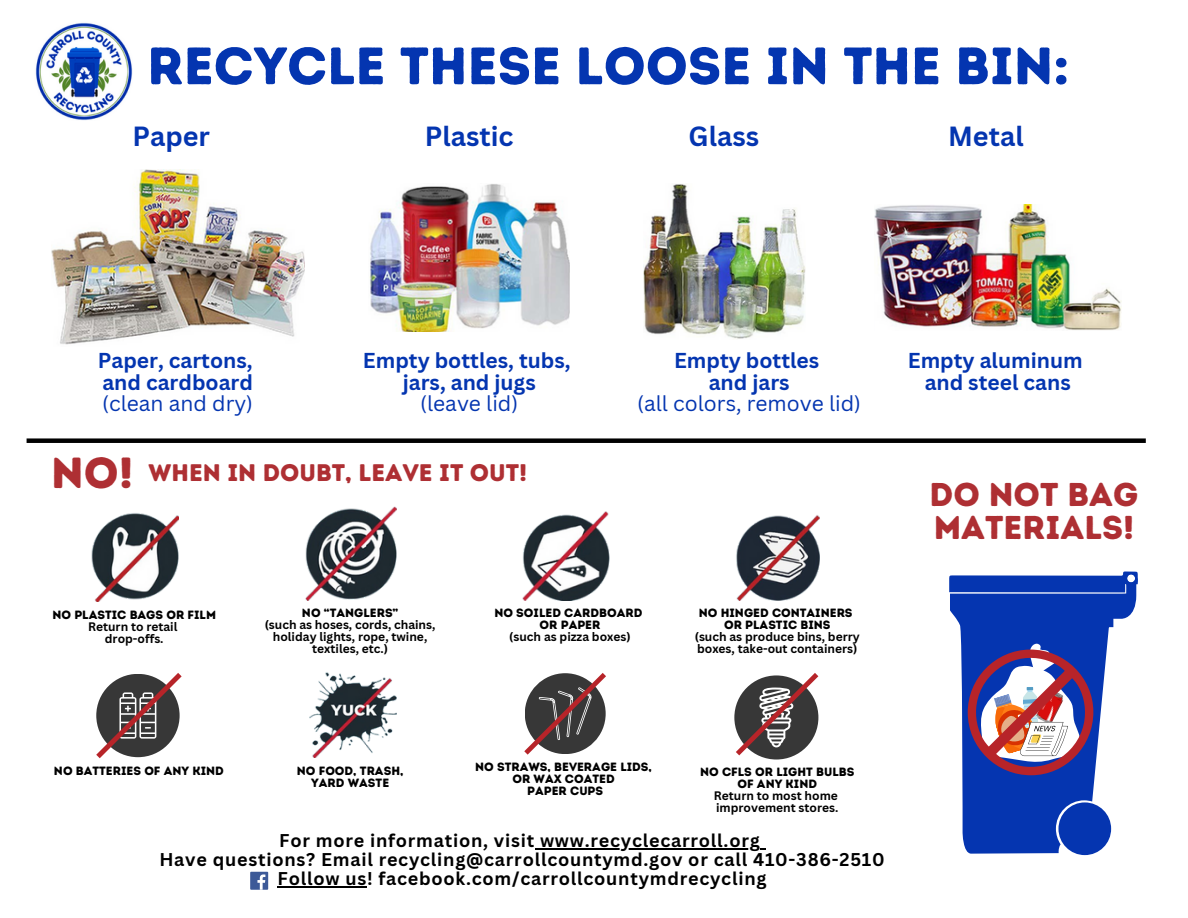
<style>
.page{position:relative;width:1188px;height:918px;background:#fff}
.page>*{position:absolute;margin:0;border:0;box-sizing:border-box;transform-origin:0 0}
.t1{font:52.5px "Intro Rust Base";color:#0435b0}
.t2{font:43.5px "Intro Rust Base";color:#ae2f33}
.t3{font:33px/32.7px "Intro Rust Base";color:#ae2f33}
.t4{font:700 27px "Canva Sans";color:#0435b0}
.t5{font:24px "Intro Rust Base";color:#ae2f33}
.t6{font:700 21px/21.3px "Canva Sans";color:#0435b0;text-align:center}
.t7{font:21px "Canva Sans";color:#0435b0}
.t8{font:700 18px "Canva Sans";letter-spacing:.04em;color:#000}
.t9{font:12px/12px "Intro Rust Base";color:#000;text-align:center}
.t10{font:700 12px/12px "Canva Sans";color:#000}
</style>
<div class="page">
<div style="left:27px;top:438px;width:1119px;height:5px;background:#000"></div>
<svg style="left:950px;top:592px;width:187px;height:262px;fill:#0535b0"></svg>
<svg style="left:949px;top:571px;width:189px;height:21px"></svg>
<div style="left:1058px;top:802px;width:53px;height:53px;background:#0535b0;border-radius:50%"></div>
<svg style="left:967px;top:643px;width:126px;height:132px"></svg>
<img style="left:51px;top:169px;width:253px;height:176px">
<img style="left:369px;top:184px;width:201px;height:147px">
<img style="left:643px;top:184px;width:162px;height:155px">
<img style="left:874px;top:204px;width:247px;height:126px">
<img style="left:91px;top:513px;width:87px;height:89px">
<img style="left:522px;top:512px;width:88px;height:89px">
<img style="left:736px;top:515px;width:84px;height:85px">
<svg style="left:524px;top:673px;width:82px;height:82px"></svg>
<svg style="left:96px;top:673px;width:86px;height:85px"></svg>
<svg style="left:734px;top:675px;width:84px;height:85px"></svg>
<svg style="left:736px;top:673px;width:82px;height:82px"></svg>
<img style="left:35px;top:23px;width:98px;height:97px">
<hr style="left:535px;top:848px;width:226px;height:1px;background:#000">
<hr style="left:278px;top:886px;width:89px;height:2px;background:#000">
<div style="left:250px;top:872px;width:18px;height:18px;background:#3d5a98"></div>
<svg style="left:257px;top:874px;width:8px;height:16px"></svg>
<img style="left:305px;top:506px;width:92px;height:95px">
<img style="left:310px;top:672px;width:87px;height:86px">
<p class="t1" style="left:147px;top:34px;width:924px">RECYCLE THESE LOOSE IN THE BIN:</p>
<p class="t4" style="left:133px;top:117px;width:79px">Paper</p>
<h6 class="t6" style="left:98px;top:349px;width:156px">Paper, cartons,</h6>
<h2 class="t6" style="left:102px;top:371px;width:152px">and cardboard</h2>
<h5 class="t7" style="left:102px;top:389px;width:152px">(clean and dry)</h5>
<p class="t4" style="left:425px;top:117px;width:90px">Plastic</p>
<p class="t4" style="left:689px;top:117px;width:72px">Glass</p>
<p class="t4" style="left:948px;top:117px;width:77px">Metal</p>
<h3 class="t6" style="left:363px;top:349px;width:209px">Empty bottles, tubs,</h3>
<p class="t6" style="left:403px;top:371px;width:135px">jars, and jugs</p>
<p class="t7" style="left:420px;top:389px;width:99px">(leave lid)</p>
<p class="t6" style="left:674px;top:349px;width:147px">Empty bottles</p>
<p class="t6" style="left:709px;top:371px;width:82px">and jars</p>
<p class="t7" style="left:637px;top:389px;width:225px">(all colors, remove lid)</p>
<p class="t6" style="left:908px;top:349px;width:176px">Empty aluminum and steel cans</p>
<p class="t2" style="left:51px;top:447px;width:84px">NO!</p>
<p class="t5" style="left:149px;top:458px;width:380px">WHEN IN DOUBT, LEAVE IT OUT!</p>
<p class="t9" style="left:52px;top:608px;width:165px">NO PLASTIC BAGS OR FILM</p>
<p class="t10" style="left:88px;top:620px;width:91px">Return to retail</p>
<p class="t10" style="left:105px;top:632px;width:60px">drop-offs.</p>
<p class="t9" style="left:302px;top:607px;width:98px">NO “TANGLERS”</p>
<p class="t10" style="left:265px;top:618px;width:172px;text-align:center">(such as hoses, cords, chains, holiday lights, rope, twine, textiles, etc.)</p>
<p class="t9" style="left:494px;top:607px;width:150px">NO SOILED CARDBOARD</p>
<p class="t9" style="left:540px;top:619px;width:62px">OR PAPER</p>
<p class="t10" style="left:509px;top:630px;width:123px">(such as pizza boxes)</p>
<p class="t9" style="left:54px;top:765px;width:172px">NO BATTERIES OF ANY KIND</p>
<p class="t9" style="left:297px;top:765px;width:108px">NO FOOD, TRASH,<br>YARD WASTE</p>
<p class="t9" style="left:475px;top:761px;width:178px">NO STRAWS, BEVERAGE LIDS,</p>
<p class="t9" style="left:512px;top:773px;width:104px">OR WAX COATED</p>
<p class="t9" style="left:527px;top:785px;width:77px">PAPER CUPS</p>
<p class="t9" style="left:699px;top:607px;width:155px">NO HINGED CONTAINERS</p>
<p class="t9" style="left:724px;top:619px;width:108px">OR PLASTIC BINS</p>
<p class="t10" style="left:695px;top:630px;width:167px">(such as produce bins, berry boxes, take-out containers)</p>
<p class="t9" style="left:700px;top:766px;width:156px">NO CFLS OR LIGHT BULBS</p>
<p class="t9" style="left:738px;top:778px;width:81px">OF ANY KIND</p>
<p class="t10" style="left:714px;top:790px;width:126px">Return to most home</p>
<p class="t10" style="left:716px;top:802px;width:124px">improvement stores.</p>
<p class="t8" style="left:279px;top:828px;width:482px">For more information, visit www.recyclecarroll.org</p>
<p class="t8" style="left:159px;top:847px;width:727px">Have questions? Email recycling@carrollcountymd.gov or call 410-386-2510</p>
<p class="t8" style="left:278px;top:866px;width:490px">Follow us! facebook.com/carrollcountymdrecycling</p>
<p class="t3" style="left:929px;top:478px;width:211px">DO NOT BAG<br>MATERIALS!</p>
</div>
